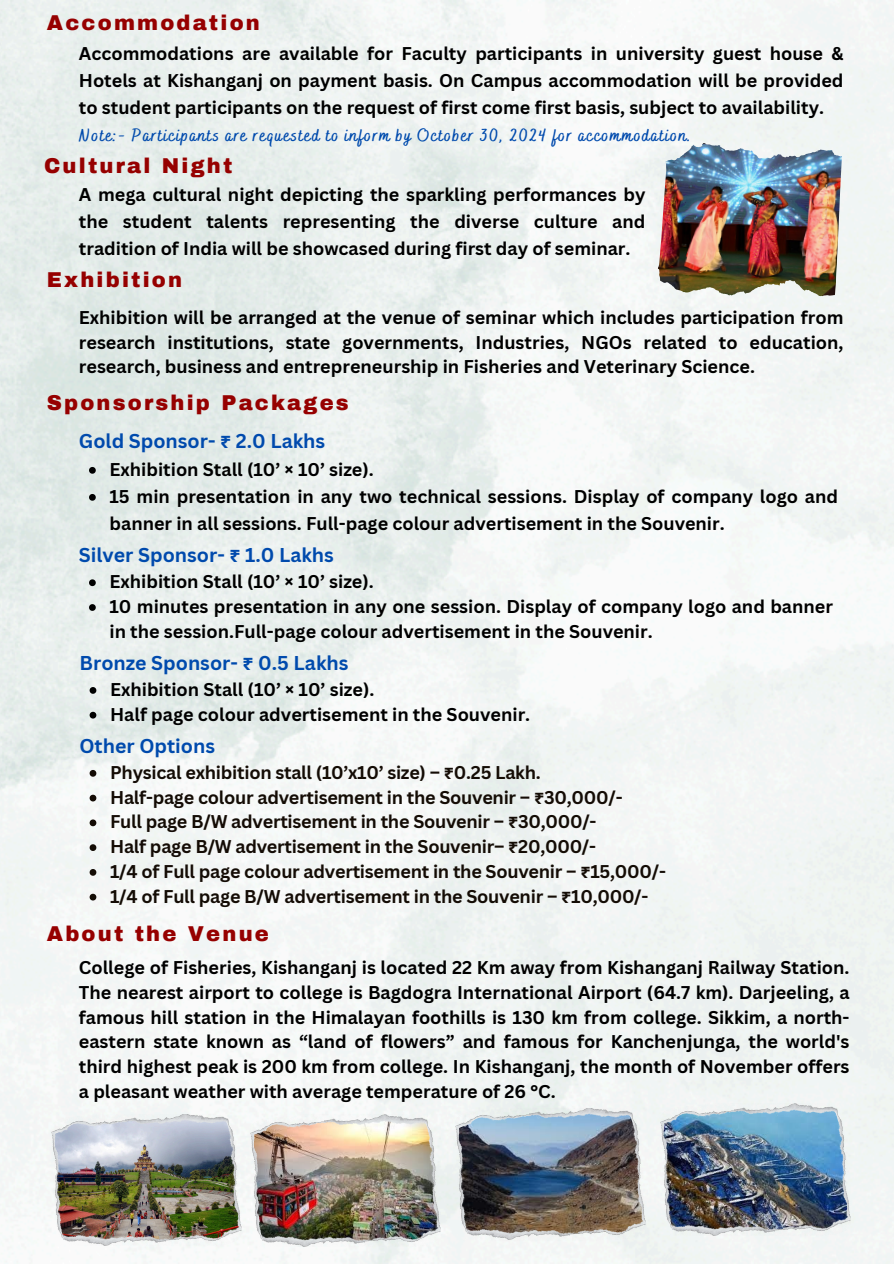
<style>
.page{position:relative;width:894px;height:1264px;background:#fff}
.page>*{position:absolute;margin:0;border:0;box-sizing:border-box;transform-origin:0 0}
.t1{font:900 21px "Archivo";letter-spacing:.105em;color:#960000}
.t2{font:700 19.5px "Canva Sans";color:#004aad}
.t3{font:700 18px/24.8px "Canva Sans";color:#000;text-align:justify}
.t4{font:700 18px "Canva Sans";letter-spacing:-.015em;color:#140c05}
.t5{font:700 18px "Bakerie Smooth";letter-spacing:.075em;color:#004aad}
.s1{font-family:"Noto Sans Gurmukhi"}
</style>
<div class="page">
<img style="left:0;top:0;width:893px;height:1263px">
<img style="left:51px;top:1114px;width:190px;height:131px">
<img style="left:250px;top:1114px;width:190px;height:132px">
<img style="left:455px;top:1108px;width:190px;height:132px">
<img style="left:659px;top:1103px;width:191px;height:132px">
<img style="left:706px;top:144px;width:135px;height:140px">
<svg style="left:89px;top:467px;width:7px;height:6px"></svg>
<svg style="left:89px;top:494px;width:7px;height:6px"></svg>
<svg style="left:89px;top:579px;width:7px;height:7px"></svg>
<svg style="left:89px;top:604px;width:7px;height:7px"></svg>
<svg style="left:90px;top:687px;width:6px;height:6px"></svg>
<svg style="left:90px;top:711px;width:6px;height:7px"></svg>
<svg style="left:90px;top:770px;width:6px;height:6px"></svg>
<svg style="left:90px;top:794px;width:6px;height:7px"></svg>
<svg style="left:90px;top:819px;width:6px;height:7px"></svg>
<svg style="left:90px;top:844px;width:6px;height:7px"></svg>
<svg style="left:90px;top:869px;width:6px;height:6px"></svg>
<svg style="left:90px;top:893px;width:6px;height:7px"></svg>
<p class="t1" style="left:47px;top:11px;width:214px">Accommodation</p>
<h1 class="t3" style="left:79px;top:40px;width:766px;line-height:27px">Accommodations are available for Faculty participants in university guest house &amp; Hotels at Kishanganj on payment basis. On Campus accommodation will be provided to student participants on the request of first come first basis, subject to availability.</h1>
<p class="t5" style="left:79px;top:124px;width:613px">Note:- Participants are requested to inform by October 30, 2024 for accommodation.</p>
<h1 class="t1" style="left:44px;top:154px;width:190px">Cultural Night</h1>
<p class="t3" style="left:79px;top:180px;width:568px;line-height:27px">A mega cultural night depicting the sparkling performances by the student talents representing the diverse culture and tradition of India will be showcased during first day of seminar.</p>
<h3 class="t1" style="left:47px;top:268px;width:137px">Exhibition</h3>
<h2 class="t3" style="left:79px;top:304px;width:765px">Exhibition will be arranged at the venue of seminar which includes participation from research institutions, state governments, Industries, NGOs related to education, research, business and entrepreneurship in Fisheries and Veterinary Science.</h2>
<p class="t1" style="left:47px;top:391px;width:303px">Sponsorship Packages</p>
<p class="t2" style="left:79px;top:427px;width:248px">Gold Sponsor- <span class="s1">₹</span> 2.0 Lakhs</p>
<h1 class="t3" style="left:109px;top:456px;width:266px">Exhibition Stall (10’ × 10’ size).</h1>
<p class="t3" style="left:109px;top:482px;width:729px;line-height:27px">15 min presentation in any two technical sessions. Display of company logo and banner in all sessions. Full-page colour advertisement in the Souvenir.</p>
<p class="t2" style="left:79px;top:541px;width:256px">Silver Sponsor- <span class="s1">₹</span> 1.0 Lakhs</p>
<h1 class="t3" style="left:109px;top:569px;width:266px">Exhibition Stall (10’ × 10’ size).</h1>
<p class="t3" style="left:109px;top:593px;width:724px">10 minutes presentation in any one session. Display of company logo and banner in the session.Full-page colour advertisement in the Souvenir.</p>
<p class="t2" style="left:79px;top:649px;width:270px">Bronze Sponsor- <span class="s1">₹</span> 0.5 Lakhs</p>
<p class="t3" style="left:110px;top:676px;width:266px">Exhibition Stall (10’ × 10’ size).</p>
<p class="t3" style="left:110px;top:701px;width:421px">Half page colour advertisement in the Souvenir.</p>
<p class="t2" style="left:79px;top:732px;width:137px">Other Options</p>
<p class="t4" style="left:110px;top:759px;width:432px">Physical exhibition stall (10’x10’ size) – <span class="s1">₹</span>0.25 Lakh.</p>
<h2 class="t4" style="left:110px;top:784px;width:514px">Half-page colour advertisement in the Souvenir – <span class="s1">₹</span>30,000/-</h2>
<h3 class="t4" style="left:110px;top:809px;width:488px">Full page B/W advertisement in the Souvenir – <span class="s1">₹</span>30,000/-</h3>
<p class="t4" style="left:110px;top:834px;width:487px">Half page B/W advertisement in the Souvenir– <span class="s1">₹</span>20,000/-</p>
<p class="t4" style="left:110px;top:858px;width:557px">1/4 of Full page colour advertisement in the Souvenir – <span class="s1">₹</span>15,000/-</p>
<p class="t4" style="left:110px;top:883px;width:540px">1/4 of Full page B/W advertisement in the Souvenir – <span class="s1">₹</span>10,000/-</p>
<h3 class="t1" style="left:47px;top:922px;width:223px">About the Venue</h3>
<h2 class="t3" style="left:79px;top:954px;width:772px">College of Fisheries, Kishanganj is located 22 Km away from Kishanganj Railway Station.<br>The nearest airport to college is Bagdogra International Airport (64.7 km). Darjeeling, a famous hill station in the Himalayan foothills is 130 km from college. Sikkim, a north&shy;eastern state known as “land of flowers” and famous for Kanchenjunga, the world's third highest peak is 200 km from college. In Kishanganj, the month of November offers a pleasant weather with average temperature of 26 °C.</h2>
</div>
